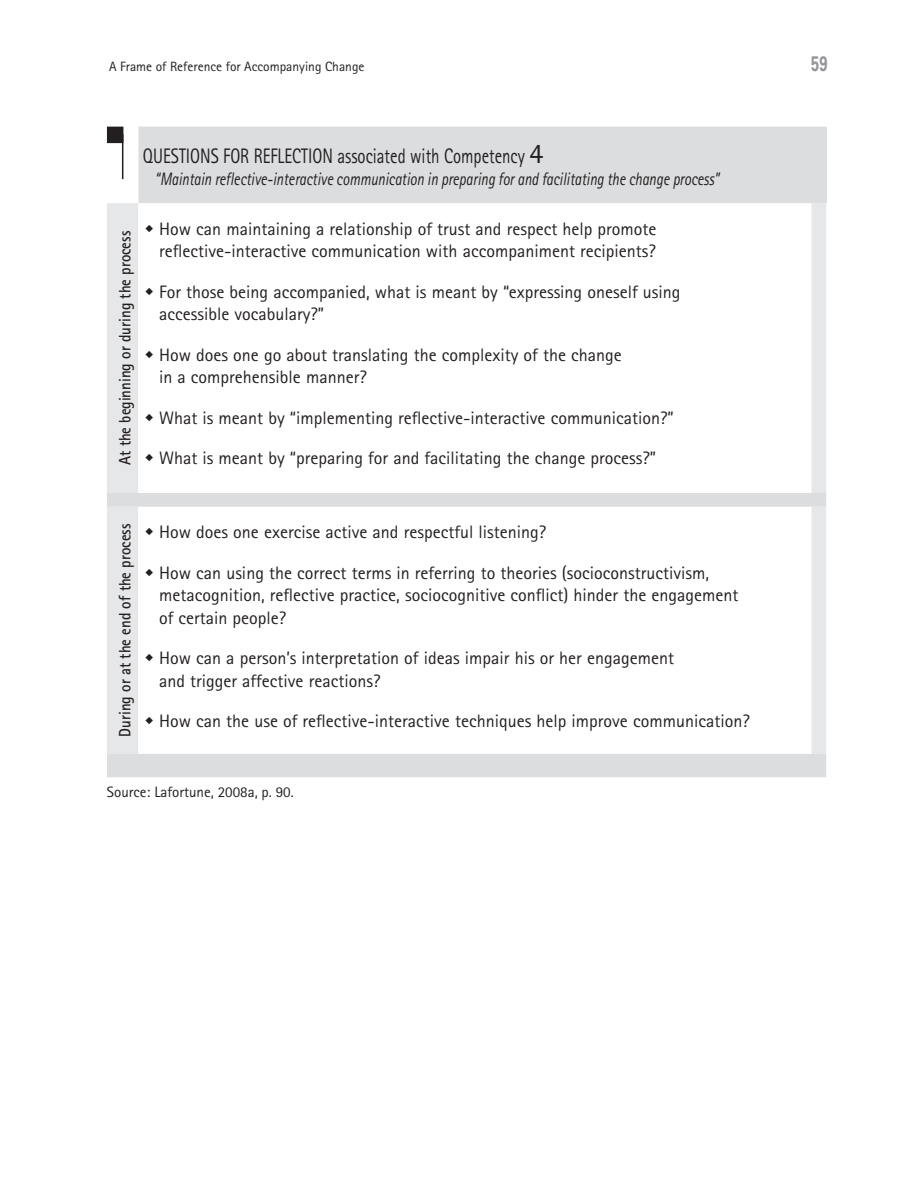
<style>
.page{position:relative;width:918px;height:1188px;background:#fff}
.page>*{position:absolute;margin:0;border:0;box-sizing:border-box;transform-origin:0 0}
.t1{font:21px "Rotis Sans Serif";color:#231f20;scale:.8 1}
.t2{font:700 21px "Univers LT";color:#939598;scale:.7 1}
.t3{font:18px/22.5px "Rotis Sans Serif";color:#231f20}
.t4{font:italic 18px "Rotis Sans Serif";color:#231f20;scale:.8 1}
.t5{font:700 16.5px "Rotis Sans Serif";color:#231f20;scale:.9 1}
.t6{font:15px "Rotis Sans Serif";color:#231f20}
.t7{font:13.5px "Rotis Sans Serif";color:#231f20}
.s1{font-size:28.5px}
</style>
<div class="page">
<div style="left:138px;top:127px;width:689px;height:76px;background:#dcdddf"></div>
<hr style="left:122px;top:134px;width:1px;height:45px;background:#231f20">
<div style="left:107px;top:127px;width:16px;height:16px;background:#231f20"></div>
<svg style="left:107px;top:203px;width:719px;height:290px"></svg>
<svg style="left:107px;top:493px;width:719px;height:284px"></svg>
<svg style="left:146px;top:225px;width:7px;height:7px"></svg>
<svg style="left:146px;top:288px;width:7px;height:7px"></svg>
<svg style="left:146px;top:351px;width:7px;height:7px"></svg>
<svg style="left:146px;top:414px;width:7px;height:7px"></svg>
<svg style="left:146px;top:454px;width:7px;height:8px"></svg>
<svg style="left:146px;top:528px;width:7px;height:8px"></svg>
<svg style="left:146px;top:569px;width:7px;height:7px"></svg>
<svg style="left:146px;top:654px;width:7px;height:8px"></svg>
<svg style="left:146px;top:717px;width:7px;height:8px"></svg>
<p class="t7" style="left:109px;top:58px;width:257px">A Frame of Reference for Accompanying Change</p>
<p class="t2" style="left:811px;top:51px;width:25px">59</p>
<p class="t1" style="left:143px;top:143px;width:502px">QUESTIONS FOR REFLECTION associated with Competency <span class="s1">4</span></p>
<p class="t4" style="left:155px;top:168px;width:707px">“Maintain reflective-interactive communication in preparing for and facilitating the change process”</p>
<p class="t5" style="left:114px;top:465px;width:262px;rotate:-90deg">At the beginning or during the process</p>
<p class="t3" style="left:159px;top:217px;width:499px">How can maintaining a relationship of trust and respect help promote reflective-interactive communication with accompaniment recipients?</p>
<p class="t3" style="left:159px;top:280px;width:523px">For those being accompanied, what is meant by “expressing oneself using accessible vocabulary?”</p>
<p class="t3" style="left:159px;top:343px;width:464px">How does one go about translating the complexity of the change in a comprehensible manner?</p>
<p class="t3" style="left:159px;top:406px;width:516px">What is meant by “implementing reflective-interactive communication?”</p>
<p class="t3" style="left:159px;top:447px;width:499px">What is meant by “preparing for and facilitating the change process?”</p>
<p class="t5" style="left:114px;top:737px;width:238px;rotate:-90deg">During or at the end of the process</p>
<p class="t3" style="left:159px;top:521px;width:389px">How does one exercise active and respectful listening?</p>
<p class="t3" style="left:159px;top:561px;width:581px">How can using the correct terms in referring to theories (socioconstructivism, metacognition, reflective practice, sociocognitive conflict) hinder the engagement of certain people?</p>
<p class="t3" style="left:159px;top:647px;width:516px">How can a person’s interpretation of ideas impair his or her engagement and trigger affective reactions?</p>
<p class="t3" style="left:159px;top:710px;width:592px">How can the use of reflective-interactive techniques help improve communication?</p>
<p class="t6" style="left:107px;top:783px;width:187px">Source: Lafortune, 2008a, p. 90.</p>
</div>
